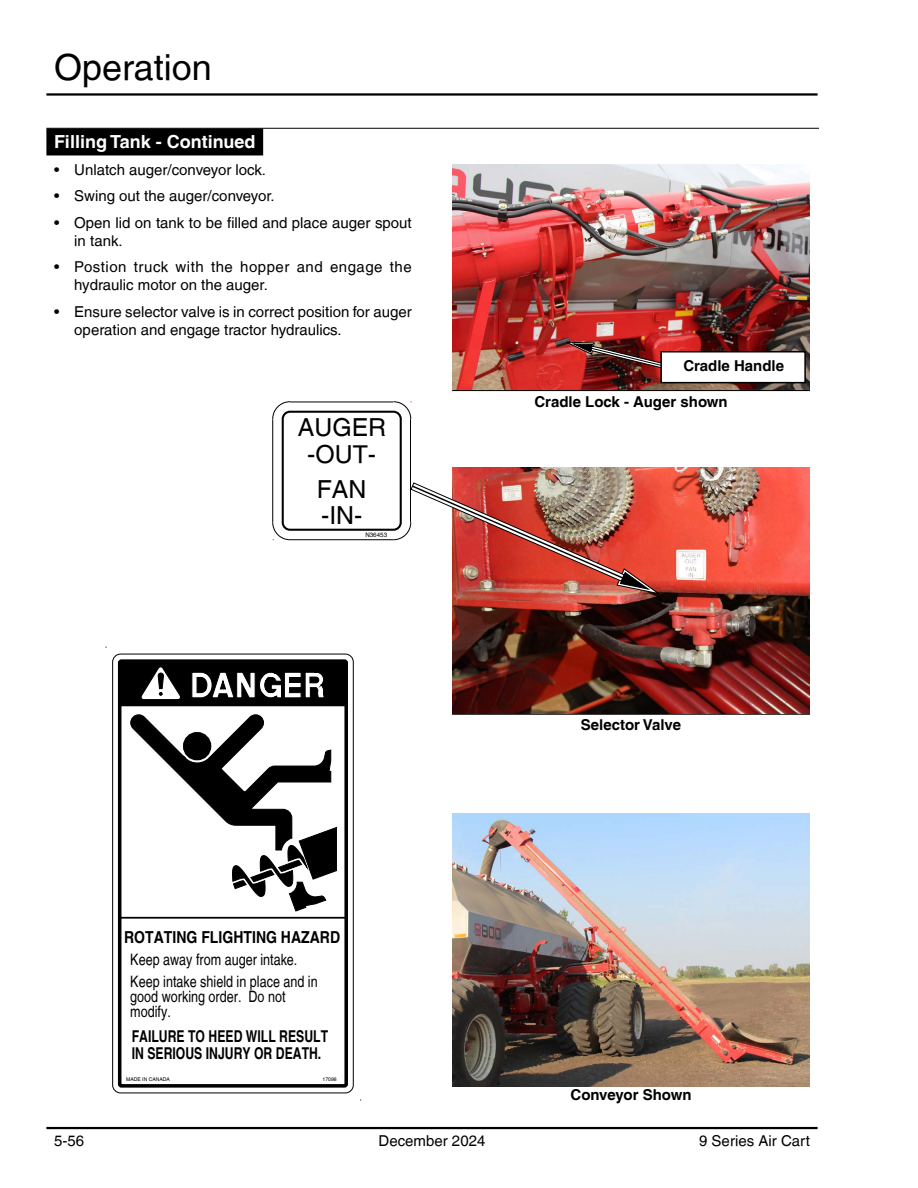
<style>
.page{position:relative;width:918px;height:1188px;background:#fff}
.page>*{position:absolute;margin:0;border:0;box-sizing:border-box;transform-origin:0 0}
.t1{font:36px "Helvetica LT";color:#000}
.t2{font:24.9px/34.7px "Helvetica LT";color:#000;text-align:center}
.t3{font:700 18px "Helvetica LT";color:#fff}
.t4{font:700 16.5px "Helvetica LT";color:#000;scale:.85 1}
.t5{font:700 16.35px/16.6px "Helvetica LT";color:#000;scale:.75 1}
.t6{font:15.75px/21.3px "Helvetica LT";color:#000;scale:.8 1}
.t7{font:15px/18px "Helvetica LT";color:#000}
.t8{font:15px/18px "Helvetica LT";letter-spacing:.035em;color:#000}
.t9{font:700 15px "Helvetica LT";color:#000}
.t10{font:700 15px "Helvetica LTCYR";color:#000}
.t11{font:6.15px "Helvetica LT";color:#000}
.t12{font:5.1px "Helvetica LT";color:#000}
</style>
<div class="page">
<hr style="left:46px;top:93px;width:772px;height:3px;background:#000">
<hr style="left:46px;top:1127px;width:772px;height:2px;background:#000">
<hr style="left:452px;top:714px;width:358px;height:1px;background:#000">
<img style="left:452px;top:467px;width:358px;height:247px">
<hr style="left:46px;top:128px;width:773px;height:1px;background:#000">
<div style="left:46px;top:128px;width:217px;height:27px;background:#000"></div>
<img style="left:272px;top:401px;width:391px;height:201px">
<hr style="left:290px;top:539px;width:103px;height:1px;background:#000">
<img style="left:452px;top:814px;width:358px;height:273px">
<img style="left:452px;top:165px;width:357px;height:225px">
<hr style="left:452px;top:390px;width:358px;height:1px;background:#000">
<img style="left:565px;top:336px;width:106px;height:38px">
<div style="left:661px;top:352px;width:144px;height:31px;background:#fff"></div>
<div style="left:660px;top:351px;width:146px;height:32px;border:2px solid #000"></div>
<div style="left:112px;top:654px;width:241px;height:439px;border:1px solid #000;border-radius:8px"></div>
<div style="left:118px;top:659px;width:230px;height:429px;border:4px solid #000;border-radius:2px"></div>
<hr style="left:120px;top:917px;width:226px;height:2px;background:#000">
<hr style="left:120px;top:704px;width:226px;height:2px;background:#000">
<div style="left:121px;top:663px;width:224px;height:42px;background:#000"></div>
<svg style="left:130px;top:714px;width:207px;height:198px"></svg>
<div style="left:183px;top:732px;width:28px;height:28px;border:14px solid #000;border-radius:50%"></div>
<svg style="left:141px;top:667px;width:39px;height:33px"></svg>
<svg style="left:191px;top:672px;width:133px;height:26px"></svg>
<h1 class="t1" style="left:54px;top:46px;width:159px">Operation</h1>
<p class="t3" style="left:54px;top:131px;width:203px">Filling Tank - Continued</p>
<p class="t7" style="left:54px;top:160px;width:214px">• Unlatch auger/conveyor lock.</p>
<p class="t7" style="left:54px;top:187px;width:222px">• Swing out the auger/conveyor.</p>
<p class="t7" style="left:74px;top:214px;width:339px;text-indent:-20px">• Open lid on tank to be filled and place auger spout in tank.</p>
<p class="t8" style="left:74px;top:258px;width:339px;text-indent:-20px">• Postion truck with the hopper and engage the hydraulic motor on the auger.</p>
<p class="t7" style="left:74px;top:303px;width:339px;text-indent:-20px">• Ensure selector valve is in correct position for auger operation and engage tractor hydraulics.</p>
<h2 class="t2" style="left:298px;top:410px;width:90px">AUGER</h2>
<h2 class="t2" style="left:307px;top:437px;width:70px">-OUT-<br>FAN</h2>
<h2 class="t2" style="left:321px;top:498px;width:43px">-IN-</h2>
<p class="t11" style="left:365px;top:531px;width:23px">N36453</p>
<p class="t4" style="left:124px;top:928px;width:256px">ROTATING FLIGHTING HAZARD</p>
<p class="t6" style="left:130px;top:949px;width:236px">Keep away from auger intake.<br>Keep intake shield in place and in</p>
<p class="t6" style="left:130px;top:985px;width:196px">good working order. Do not</p>
<p class="t5" style="left:132px;top:1028px;width:263px">FAILURE TO HEED WILL RESULT<br>IN SERIOUS INJURY OR DEATH.</p>
<p class="t6" style="left:130px;top:1000px;width:52px">modify.</p>
<p class="t12" style="left:126px;top:1076px;width:45px">MADE IN CANADA</p>
<p class="t12" style="left:323px;top:1076px;width:16px">17098</p>
<p class="t10" style="left:683px;top:357px;width:102px">Cradle Handle</p>
<p class="t9" style="left:534px;top:392px;width:195px">Cradle Lock - Auger shown</p>
<p class="t9" style="left:581px;top:716px;width:102px">Selector Valve</p>
<p class="t9" style="left:571px;top:1086px;width:123px">Conveyor Shown</p>
<p class="t7" style="left:54px;top:1132px;width:32px">5-56</p>
<p class="t7" style="left:379px;top:1132px;width:108px">December 2024</p>
<p class="t7" style="left:699px;top:1132px;width:112px">9 Series Air Cart</p>
</div>
